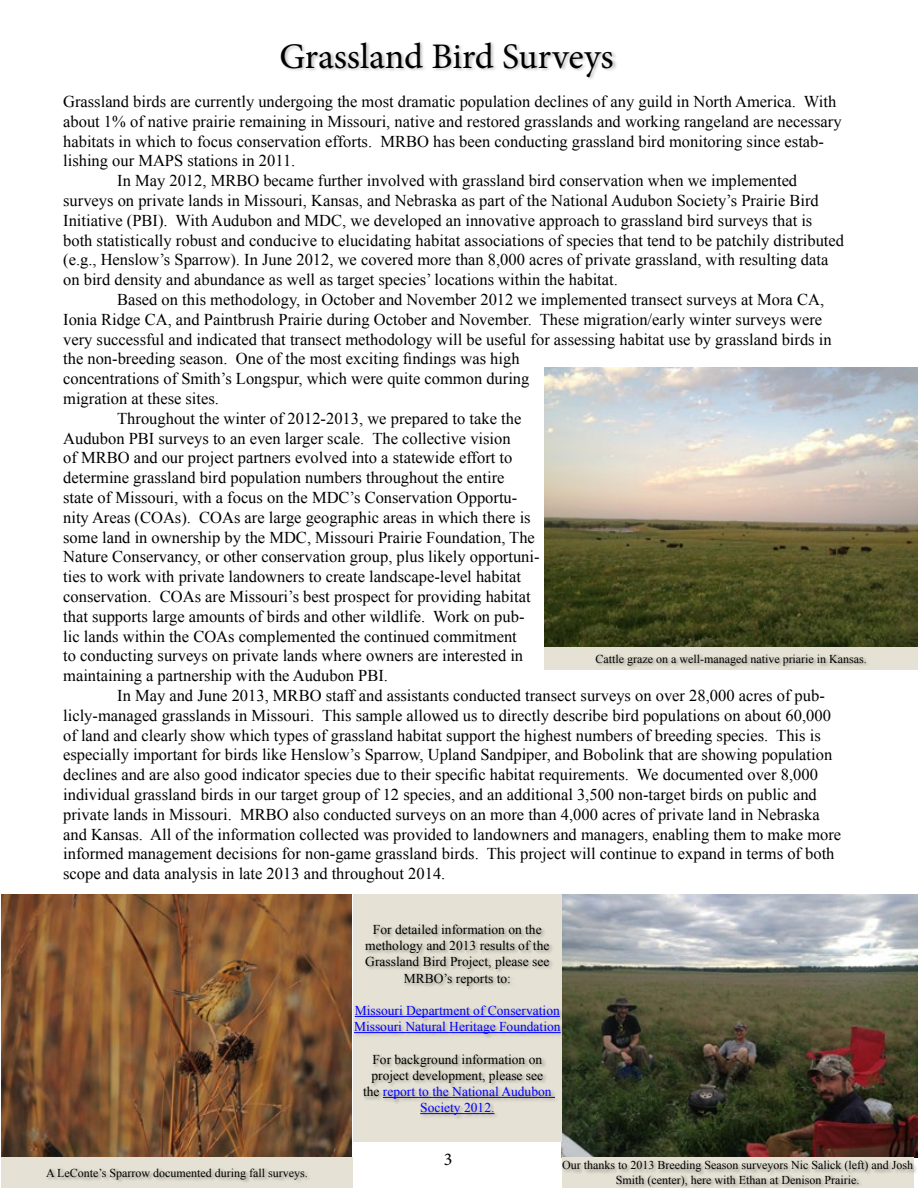
<style>
.page{position:relative;width:918px;height:1188px;background:#fff}
.page>*{position:absolute;margin:0;border:0;box-sizing:border-box;transform-origin:0 0}
.t1{font:36px "Minion Pro";letter-spacing:-.005em;color:#000}
.t2{font:18px "Minion Pro";color:#000}
.t3{font:16.5px "Times New Roman";color:#000}
.t4{font:13.5px/16.2px "Times New Roman";color:#000;text-align:center}
.t5{font:13.5px/16.2px "Times New Roman";color:#00f}
.t6{font:12px/14.4px "Times New Roman";color:#000;text-align:center}
.s1{color:#00f}
</style>
<div class="page">
<div style="left:280px;top:41px;width:338px;height:40px;background:#000;opacity:.25"></div>
<img style="left:2px;top:895px;width:350px;height:262px">
<img style="left:544px;top:367px;width:374px;height:280px">
<div style="left:1px;top:1157px;width:352px;height:31px;background:#e5e1d4"></div>
<div style="left:46px;top:1167px;width:266px;height:16px;background:#000;opacity:.25"></div>
<div style="left:544px;top:647px;width:374px;height:23px;background:#e5e1d4"></div>
<div style="left:596px;top:653px;width:275px;height:16px;background:#000;opacity:.25"></div>
<img style="left:562px;top:895px;width:356px;height:262px">
<div style="left:562px;top:1157px;width:352px;height:31px;background:#e5e1d4"></div>
<div style="left:562px;top:1161px;width:356px;height:27px;background:#000;opacity:.25"></div>
<div style="left:353px;top:895px;width:209px;height:247px;background:#e5e1d4"></div>
<div style="left:354px;top:924px;width:211px;height:196px;background:#000;opacity:.25"></div>
<hr style="left:355px;top:1016px;width:205px;height:1px;background:#00f">
<hr style="left:354px;top:1032px;width:207px;height:1px;background:#00f">
<hr style="left:383px;top:1097px;width:172px;height:1px;background:#00f">
<hr style="left:420px;top:1113px;width:74px;height:1px;background:#00f">
<h1 class="t1" style="left:279px;top:32px;width:336px">Grassland Bird Surveys</h1>
<p class="t3" style="left:63px;top:90px;width:775px">Grassland birds are currently undergoing the most dramatic population declines of any guild in North America. With</p>
<p class="t3" style="left:63px;top:110px;width:780px">about 1% of native prairie remaining in Missouri, native and restored grasslands and working rangeland are necessary</p>
<p class="t3" style="left:63px;top:130px;width:762px">habitats in which to focus conservation efforts. MRBO has been conducting grassland bird monitoring since estab-</p>
<p class="t3" style="left:63px;top:150px;width:234px">lishing our MAPS stations in 2011.</p>
<p class="t3" style="left:117px;top:170px;width:682px">In May 2012, MRBO became further involved with grassland bird conservation when we implemented</p>
<p class="t3" style="left:63px;top:189px;width:757px">surveys on private lands in Missouri, Kansas, and Nebraska as part of the National Audubon Society’s Prairie Bird</p>
<p class="t3" style="left:63px;top:209px;width:751px">Initiative (PBI). With Audubon and MDC, we developed an innovative approach to grassland bird surveys that is</p>
<p class="t3" style="left:63px;top:229px;width:782px">both statistically robust and conducive to elucidating habitat associations of species that tend to be patchily distributed</p>
<p class="t3" style="left:63px;top:249px;width:767px">(e.g., Henslow’s Sparrow). In June 2012, we covered more than 8,000 acres of private grassland, with resulting data</p>
<p class="t3" style="left:63px;top:269px;width:556px">on bird density and abundance as well as target species’ locations within the habitat.</p>
<p class="t3" style="left:117px;top:288px;width:708px">Based on this methodology, in October and November 2012 we implemented transect surveys at Mora CA,</p>
<p class="t3" style="left:63px;top:308px;width:760px">Ionia Ridge CA, and Paintbrush Prairie during October and November. These migration/early winter surveys were</p>
<p class="t3" style="left:63px;top:328px;width:770px">very successful and indicated that transect methodology will be useful for assessing habitat use by grassland birds in</p>
<p class="t3" style="left:63px;top:348px;width:458px">the non-breeding season. One of the most exciting findings was high</p>
<p class="t3" style="left:63px;top:368px;width:468px">concentrations of Smith’s Longspur, which were quite common during</p>
<p class="t3" style="left:63px;top:387px;width:157px">migration at these sites.</p>
<p class="t3" style="left:117px;top:407px;width:406px">Throughout the winter of 2012-2013, we prepared to take the</p>
<p class="t3" style="left:63px;top:427px;width:449px">Audubon PBI surveys to an even larger scale. The collective vision</p>
<p class="t3" style="left:63px;top:447px;width:451px">of MRBO and our project partners evolved into a statewide effort to</p>
<p class="t3" style="left:63px;top:467px;width:443px">determine grassland bird population numbers throughout the entire</p>
<p class="t3" style="left:63px;top:486px;width:456px">state of Missouri, with a focus on the MDC’s Conservation Opportu-</p>
<p class="t3" style="left:63px;top:506px;width:469px">nity Areas (COAs). COAs are large geographic areas in which there is</p>
<p class="t3" style="left:63px;top:526px;width:473px">some land in ownership by the MDC, Missouri Prairie Foundation, The</p>
<p class="t3" style="left:63px;top:546px;width:478px">Nature Conservancy, or other conservation group, plus likely opportuni-</p>
<p class="t3" style="left:63px;top:566px;width:459px">ties to work with private landowners to create landscape-level habitat</p>
<p class="t3" style="left:63px;top:585px;width:469px">conservation. COAs are Missouri’s best prospect for providing habitat</p>
<p class="t3" style="left:63px;top:605px;width:463px">that supports large amounts of birds and other wildlife. Work on pub-</p>
<p class="t3" style="left:63px;top:625px;width:455px">lic lands within the COAs complemented the continued commitment</p>
<p class="t3" style="left:63px;top:645px;width:462px">to conducting surveys on private lands where owners are interested in</p>
<p class="t3" style="left:63px;top:665px;width:326px">maintaining a partnership with the Audubon PBI.</p>
<p class="t3" style="left:117px;top:684px;width:709px">In May and June 2013, MRBO staff and assistants conducted transect surveys on over 28,000 acres of pub-</p>
<p class="t3" style="left:63px;top:704px;width:769px">licly-managed grasslands in Missouri. This sample allowed us to directly describe bird populations on about 60,000</p>
<p class="t3" style="left:63px;top:724px;width:759px">of land and clearly show which types of grassland habitat support the highest numbers of breeding species. This is</p>
<p class="t3" style="left:63px;top:744px;width:771px">especially important for birds like Henslow’s Sparrow, Upland Sandpiper, and Bobolink that are showing population</p>
<p class="t3" style="left:63px;top:764px;width:756px">declines and are also good indicator species due to their specific habitat requirements. We documented over 8,000</p>
<p class="t3" style="left:63px;top:783px;width:755px">individual grassland birds in our target group of 12 species, and an additional 3,500 non-target birds on public and</p>
<p class="t3" style="left:63px;top:803px;width:758px">private lands in Missouri. MRBO also conducted surveys on an more than 4,000 acres of private land in Nebraska</p>
<p class="t3" style="left:63px;top:823px;width:780px">and Kansas. All of the information collected was provided to landowners and managers, enabling them to make more</p>
<p class="t3" style="left:63px;top:843px;width:773px">informed management decisions for non-game grassland birds. This project will continue to expand in terms of both</p>
<p class="t3" style="left:63px;top:863px;width:384px">scope and data analysis in late 2013 and throughout 2014.</p>
<p class="t6" style="left:595px;top:651px;width:273px">Cattle graze on a well-managed native priarie in Kansas.</p>
<p class="t6" style="left:46px;top:1165px;width:263px">A LeConte’s Sparrow documented during fall surveys.</p>
<p class="t4" style="left:365px;top:921px;width:186px">For detailed information on the methology and 2013 results of the<br>Grassland Bird Project, please see<br>MRBO’s reports to:</p>
<p class="t5" style="left:354px;top:1002px;width:208px">Missouri Department of Conservation<br>Missouri Natural Heritage Foundation</p>
<p class="t4" style="left:363px;top:1051px;width:190px">For background information on project development, please see the <span class="s1">report to the National Audubon<br>Society 2012.</span></p>
<p class="t2" style="left:444px;top:1148px;width:10px">3</p>
<p class="t6" style="left:562px;top:1158px;width:352px">Our thanks to 2013 Breeding Season surveyors Nic Salick (left) and Josh<br>Smith (center), here with Ethan at Denison Prairie.</p>
</div>
